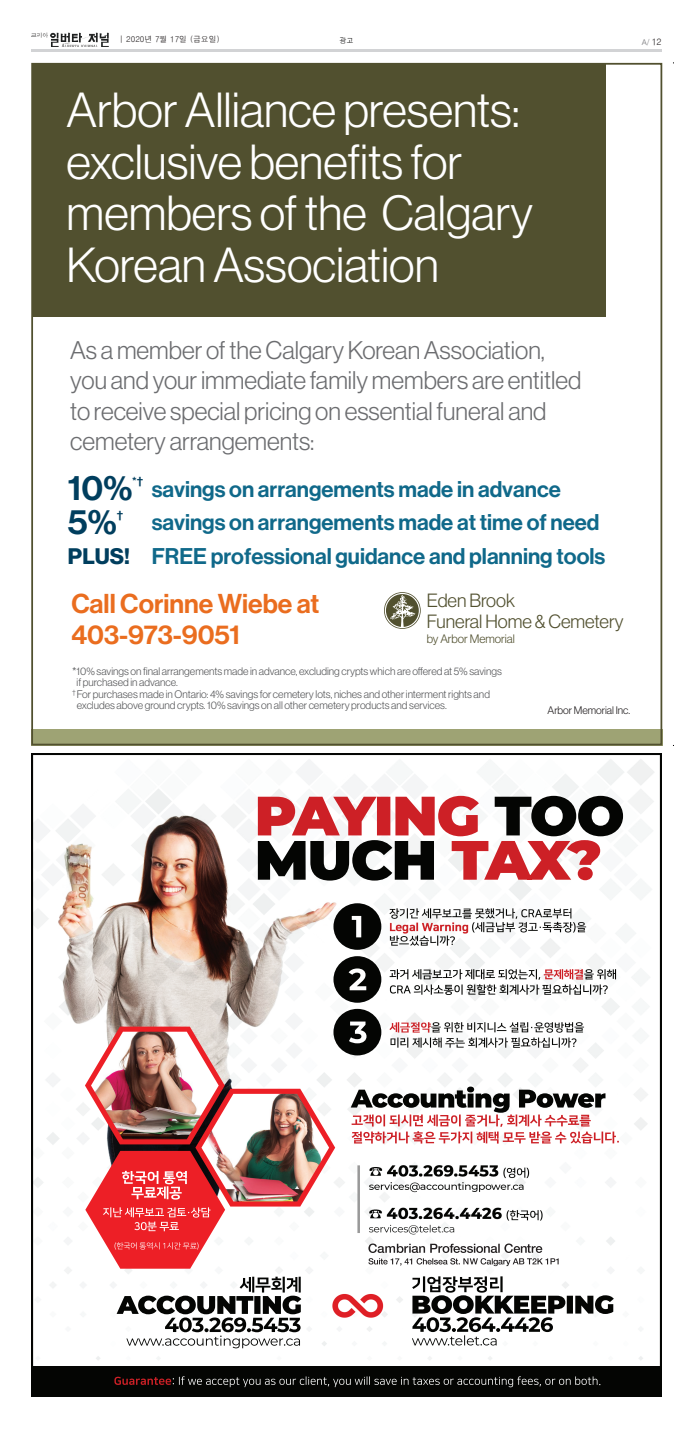
<style>
.page{position:relative;width:693px;height:1434px;background:#fff}
.page>*{position:absolute;margin:0;border:0;box-sizing:border-box;transform-origin:0 0}
.t1{font:48.12px/51.7px "N Haas Grotesk DS Std 45 Lt";color:#fff}
.t2{font:34.56px "N Haas Grotesk DS Std 65 Md";color:#003e5e}
.t3{font:26.78px/30.3px "N Haas Grotesk DS Std 65 Md";color:#ea6d1f}
.t4{font:24.94px/30.3px "N Haas Grotesk DS Std 45 Lt";color:#6c6d70}
.t5{font:22.31px/33.9px "N Haas Grotesk DS Std 65 Md";color:#10698a;text-align:right}
.t6{font:18.72px/21.3px "N Haas Grotesk DS Std 45 Lt";color:#51502f}
.t7{font:11.99px "N Haas Grotesk DS Std 45 Lt";color:#51502f}
.t8{font:11.46px "N Haas Grotesk DS Std 65 Md";color:#003e5e}
.t9{font:10.67px "N Haas Grotesk DS Std 45 Lt";color:#57585a}
.t10{font:10.67px "N Haas Grotesk DS Std 45 Lt";color:#231f20}
.t11{font:7.88px "H2 gtr M";color:#231f20}
.t12{font:7.88px "H2 gtr M";color:#6c6d70}
.t13{font:7px "H2 gtr M";color:#000}
.s1{font-size:8.75px;color:#231f20}
.s2{font-family:"N Haas Grotesk DS Std 75 Bd";font-size:22.05px;color:#003e5e}
.s3{font-size:12.51px}
</style>
<div class="page">
<hr style="left:32px;top:50px;width:630px;height:2px;background:#d2d3d5">
<img style="left:32px;top:32px;width:76px;height:15px">
<div style="left:32px;top:63px;width:574px;height:253px;background:#51502f"></div>
<div style="left:31px;top:729px;width:631px;height:16px;background:#9ea374"></div>
<svg style="left:384px;top:592px;width:37px;height:37px"></svg>
<img style="left:32px;top:753px;width:630px;height:613px">
<img style="left:32px;top:1366px;width:630px;height:30px">
<img style="left:85px;top:1150px;width:140px;height:118px">
<img style="left:195px;top:1088px;width:140px;height:118px">
<img style="left:201px;top:1093px;width:128px;height:108px">
<img style="left:85px;top:1026px;width:140px;height:118px">
<img style="left:91px;top:1031px;width:128px;height:108px">
<img style="left:333px;top:903px;width:48px;height:46px">
<img style="left:333px;top:1008px;width:48px;height:47px">
<img style="left:333px;top:956px;width:48px;height:46px">
<svg style="left:368px;top:1243px;width:191px;height:22px"></svg>
<p class="t11" style="left:120px;top:35px;width:102px">| 2020년 7월 17일 (금요일)</p>
<p class="t13" style="left:340px;top:37px;width:15px">광고</p>
<h1 class="t1" style="left:67px;top:84px;width:468px">Arbor Alliance presents: exclusive benefits for members of the Calgary<br>Korean Association</h1>
<p class="t12" style="left:642px;top:38px;width:21px">A/ <span class="s1">12</span></p>
<h3 class="t4" style="left:70px;top:335px;width:513px">As a member of the Calgary Korean Association, you and your immediate family members are entitled to receive special pricing on essential funeral and cemetery arrangements:</h3>
<h2 class="t2" style="left:68px;top:468px;width:66px">10%</h2>
<p class="t8" style="left:132px;top:474px;width:13px">*†</p>
<h3 class="t5" style="left:152px;top:472px;width:411px">savings on arrangements made in advance</h3>
<h2 class="t2" style="left:68px;top:502px;width:50px">5%</h2>
<p class="t8" style="left:117px;top:508px;width:8px">†</p>
<h3 class="t5" style="left:68px;top:506px;width:539px">savings on arrangements made at time of need<br><span class="s2">PLUS!</span> FREE professional guidance and planning tools</h3>
<h3 class="t6" style="left:427px;top:589px;width:198px">Eden Brook<br>Funeral Home &amp; Cemetery</h3>
<p class="t7" style="left:427px;top:632px;width:90px">by Arbor Memorial</p>
<p class="t9" style="left:72px;top:665px;width:431px"><span class="s3">*</span>10% savings on final arrangements made in advance, excluding crypts which are offered at 5% savings</p>
<p class="t9" style="left:77px;top:676px;width:103px">if purchased in advance.</p>
<p class="t9" style="left:72px;top:688px;width:419px"><sup>†</sup>For purchases made in Ontario: 4% savings for cemetery lots, niches and other interment rights and</p>
<p class="t9" style="left:77px;top:699px;width:371px">excludes above ground crypts. 10% savings on all other cemetery products and services.</p>
<h3 class="t3" style="left:71px;top:589px;width:250px">Call Corinne Wiebe at<br>403-973-9051</h3>
<p class="t10" style="left:548px;top:703px;width:84px">Arbor Memorial Inc.</p>
</div>
